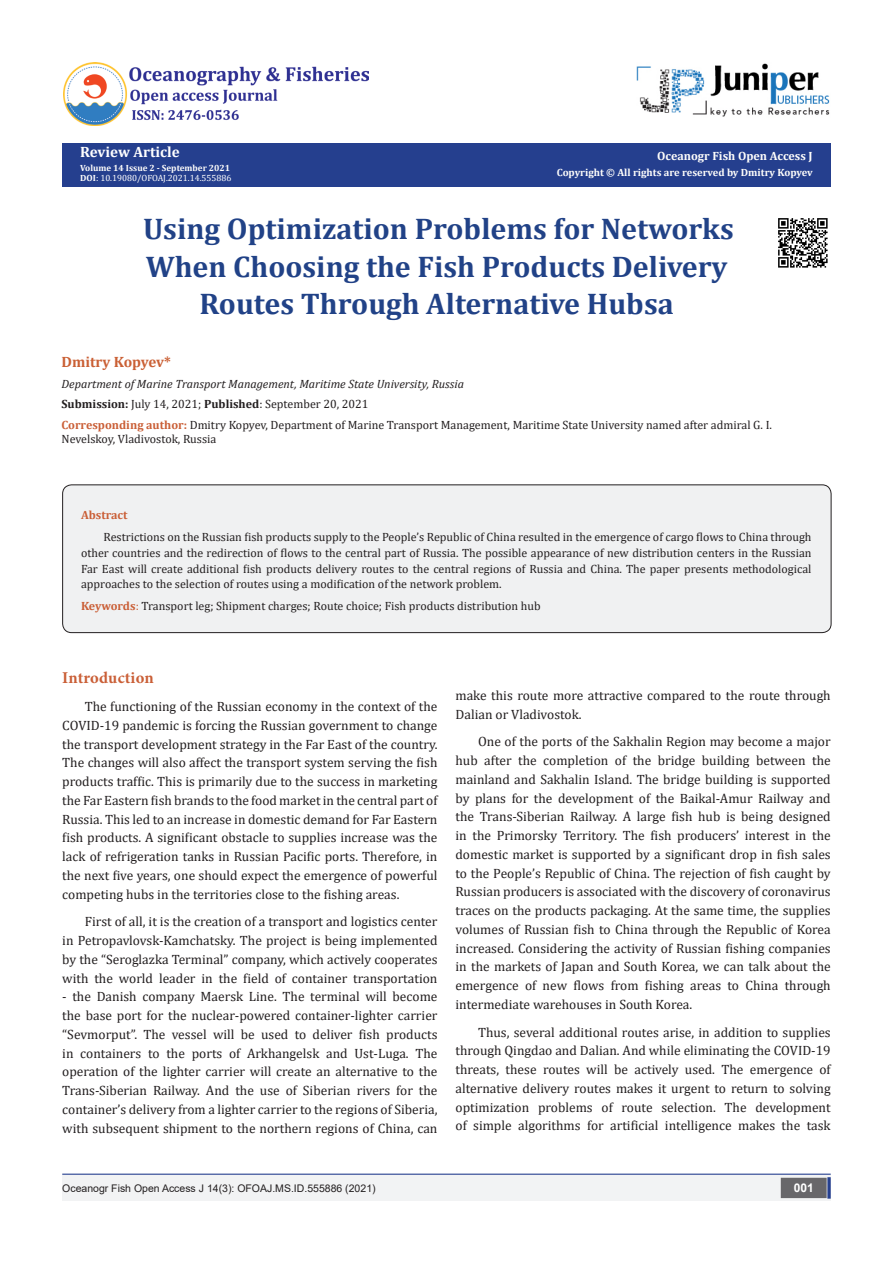
<style>
.page{position:relative;width:893px;height:1263px;background:#fff}
.page>*{position:absolute;margin:0;border:0;box-sizing:border-box;transform-origin:0 0}
.t1{font:700 30px/37.5px "Cambria";color:#214287;text-align:center}
.t2{font:700 16.5px "Minion Pro";letter-spacing:.005em;color:#ca5f37}
.t3{font:700 15px "Cambria";color:#fff}
.t4{font:700 15px "Cambria";color:#ca6035}
.t5{font:13.5px/18.8px "Cambria";color:#231f20;text-align:justify}
.t6{font:12px/15.8px "Cambria";color:#231f20}
.t7{font:italic 12px "Cambria";color:#231f20}
.t8{font:700 12px "Cambria";color:#fffefc}
.t9{font:700 12px "Cambria";color:#ca5f37}
.t10{font:700 12px "Arial";color:#fff}
.t11{font:10.5px "Arial";color:#231f20}
.t12{font:700 10.5px "Cambria";color:#fffefc}
.t13{font:9px "Cambria";color:#fff}
.t14{font:700 9px "Cambria";color:#fffefc}
.s1{font-weight:700;color:#fffefc}
.s2{font-weight:700}
.s3{font-weight:700;color:#ca5f37}
.s4{color:#ca5f37}
</style>
<div class="page">
<div style="left:62px;top:143px;width:769px;height:43px;background:#253f8e"></div>
<div style="left:62px;top:1175px;width:441px;height:26px;background:#f2f3f4"></div>
<div style="left:503px;top:1175px;width:328px;height:26px;background:#f2f3f4"></div>
<div style="left:781px;top:1178px;width:45px;height:19px;background:#68676a"></div>
<div style="left:781px;top:1178px;width:46px;height:20px;border:2px solid #68676a"></div>
<svg style="left:827px;top:1177px;width:4px;height:22px"></svg>
<img style="left:636px;top:63px;width:194px;height:54px">
<hr style="left:62px;top:1173px;width:769px;height:2px;background:#253f8e">
<img style="left:64px;top:62px;width:304px;height:64px">
<div style="left:63px;top:485px;width:768px;height:148px;background:#f0f1f2;border-radius:9px"></div>
<div style="left:62px;top:484px;width:769px;height:149px;border:1px solid #231f20;border-radius:9px"></div>
<img style="left:778px;top:218px;width:50px;height:50px">
<p class="t3" style="left:80px;top:141px;width:101px">Review Article</p>
<p class="t14" style="left:80px;top:161px;width:151px">Volume 14 Issue 2 - September 2021</p>
<p class="t13" style="left:80px;top:173px;width:153px"><span class="s1">D</span><span class="s2">OI</span>: 10.19080/OFOAJ.2021.14.555886</p>
<p class="t8" style="left:657px;top:147px;width:157px">Oceanogr Fish Open Access J</p>
<p class="t12" style="left:557px;top:165px;width:257px">Copyright © All rights are reserved by Dmitry Kopyev</p>
<p class="t1" style="left:143px;top:209px;width:592px">Using Optimization Problems for Networks<br>When Choosing the Fish Products Delivery<br>Routes Through Alternative Hubsa</p>
<p class="t4" style="left:62px;top:352px;width:111px">Dmitry Kopyev*</p>
<p class="t7" style="left:62px;top:375px;width:404px">Department of Marine Transport Management, Maritime State University, Russia</p>
<p class="t6" style="left:62px;top:396px;width:308px"><span class="s2">Submission:</span> July 14, 2021; <span class="s2">Published</span>: September 20, 2021</p>
<p class="t6" style="left:62px;top:417px;width:712px;line-height:14.4px"><span class="s3">Corresponding author:</span> Dmitry Kopyev, Department of Marine Transport Management, Maritime State University named after admiral G. I.<br>Nevelskoy, Vladivostok, Russia</p>
<p class="t9" style="left:81px;top:507px;width:48px">Abstract</p>
<p class="t6" style="left:81px;top:529px;width:732px;text-align:justify;text-indent:22px">Restrictions on the Russian fish products supply to the People’s Republic of China resulted in the emergence of cargo flows to China through other countries and the redirection of flows to the central part of Russia. The possible appearance of new distribution centers in the Russian Far East will create additional fish products delivery routes to the central regions of Russia and China. The paper presents methodological approaches to the selection of routes using a modification of the network problem.</p>
<p class="t6" style="left:81px;top:598px;width:461px"><span class="s3">Keywords</span><span class="s4">:</span> Transport leg; Shipment charges; Route choice; Fish products distribution hub</p>
<p class="t2" style="left:62px;top:666px;width:93px">Introduction</p>
<p class="t5" style="left:62px;top:697px;width:377px;text-indent:22px">The functioning of the Russian economy in the context of the COVID-19 pandemic is forcing the Russian government to change the transport development strategy in the Far East of the country.<br>The changes will also affect the transport system serving the fish products traffic. This is primarily due to the success in marketing the Far Eastern fish brands to the food market in the central part of Russia. This led to an increase in domestic demand for Far Eastern fish products. A significant obstacle to supplies increase was the lack of refrigeration tanks in Russian Pacific ports. Therefore, in the next five years, one should expect the emergence of powerful competing hubs in the territories close to the fishing areas.</p>
<p class="t5" style="left:62px;top:912px;width:377px;text-indent:22px">First of all, it is the creation of a transport and logistics center in Petropavlovsk-Kamchatsky. The project is being implemented by the “Seroglazka Terminal” company, which actively cooperates with the world leader in the field of container transportation</p>
<p class="t5" style="left:62px;top:987px;width:377px">- the Danish company Maersk Line. The terminal will become the base port for the nuclear-powered container-lighter carrier “Sevmorput”. The vessel will be used to deliver fish products in containers to the ports of Arkhangelsk and Ust-Luga. The operation of the lighter carrier will create an alternative to the Trans-Siberian Railway. And the use of Siberian rivers for the container’s delivery from a lighter carrier to the regions of Siberia, with subsequent shipment to the northern regions of China, can</p>
<p class="t5" style="left:455px;top:686px;width:377px">make this route more attractive compared to the route through<br>Dalian or Vladivostok.</p>
<p class="t5" style="left:455px;top:732px;width:377px;text-indent:22px">One of the ports of the Sakhalin Region may become a major hub after the completion of the bridge building between the mainland and Sakhalin Island. The bridge building is supported by plans for the development of the Baikal-Amur Railway and the Trans-Siberian Railway. A large fish hub is being designed in the Primorsky Territory. The fish producers’ interest in the domestic market is supported by a significant drop in fish sales to the People’s Republic of China. The rejection of fish caught by Russian producers is associated with the discovery of coronavirus traces on the products packaging. At the same time, the supplies volumes of Russian fish to China through the Republic of Korea increased. Considering the activity of Russian fishing companies in the markets of Japan and South Korea, we can talk about the emergence of new flows from fishing areas to China through intermediate warehouses in South Korea.</p>
<p class="t5" style="left:455px;top:1022px;width:377px;text-indent:22px">Thus, several additional routes arise, in addition to supplies through Qingdao and Dalian. And while eliminating the COVID-19 threats, these routes will be actively used. The emergence of alternative delivery routes makes it urgent to return to solving optimization problems of route selection. The development of simple algorithms for artificial intelligence makes the task</p>
<p class="t11" style="left:62px;top:1180px;width:315px">Oceanogr Fish Open Access J 14(3): OFOAJ.MS.ID.555886 (2021)</p>
<p class="t10" style="left:794px;top:1179px;width:22px">001</p>
</div>
